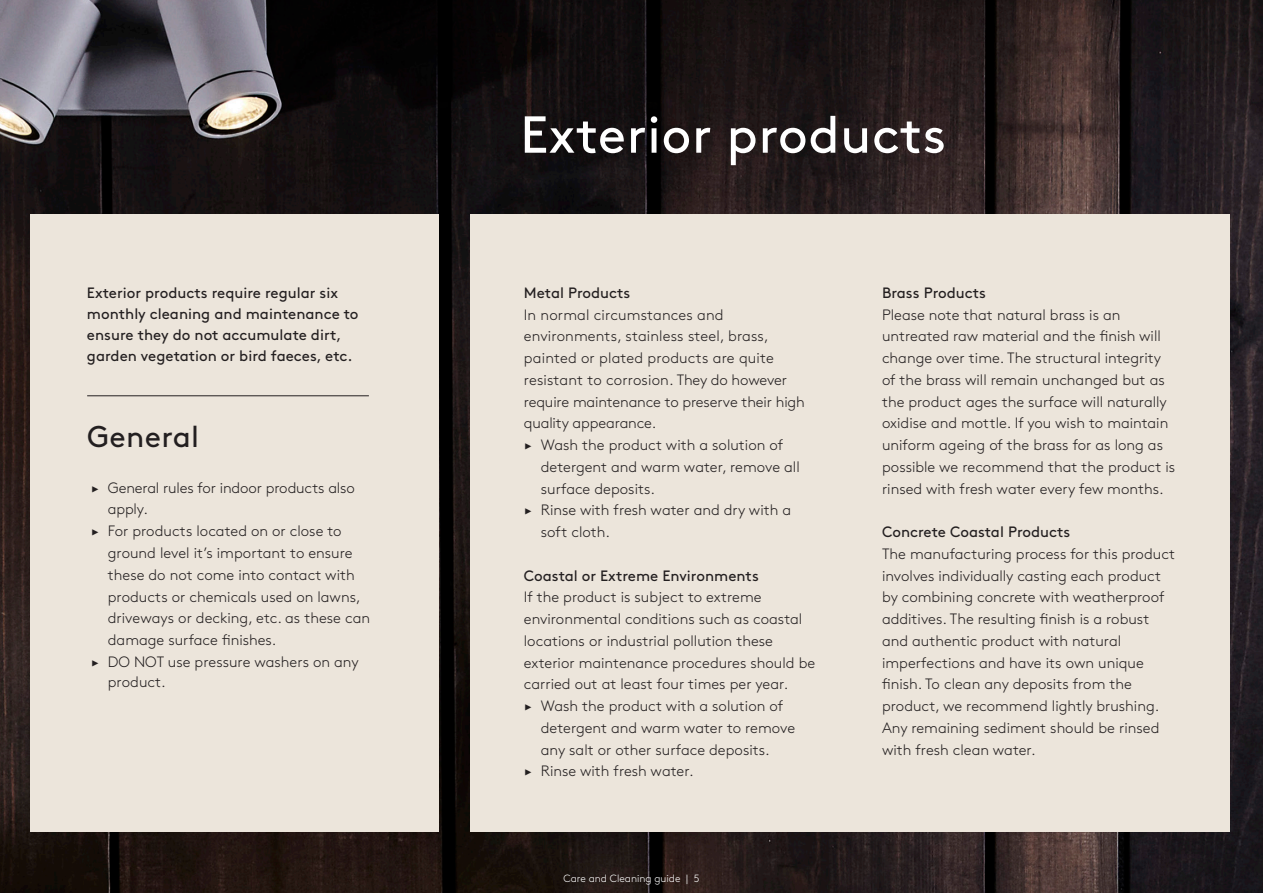
<style>
.page{position:relative;width:1263px;height:893px;background:#fff}
.page>*{position:absolute;margin:0;border:0;box-sizing:border-box;transform-origin:0 0}
.t1{font:51.9px "Brown Std";letter-spacing:.01em;color:#fff}
.t2{font:30px "Brown Std";letter-spacing:.01em;color:#231f20}
.t3{font:300 15px/21.8px "Brown Std";color:#231f20}
.t4{font:300 15px/21.8px "Brown Pro";color:#231f20}
.t5{font:15px/21px "Brown Pro";color:#231f20}
.t6{font:15px "Brown Std";color:#231f20}
.t7{font:300 10.5px "Brown Std";color:#fff}
.s1{font-family:"Modern Pictograms";font-weight:400}
</style>
<div class="page">
<img style="left:0;top:0;width:1263px;height:893px">
<div style="left:30px;top:214px;width:409px;height:617px;background:#ece5db"></div>
<hr style="left:87px;top:396px;width:282px;height:1px;background:#231f20">
<div style="left:470px;top:214px;width:760px;height:617px;background:#ece5db"></div>
<p class="t5" style="left:87px;top:281px;width:273px">Exterior products require regular six monthly cleaning and maintenance to ensure they do not accumulate dirt, garden vegetation or bird faeces, etc.</p>
<p class="t2" style="left:87px;top:419px;width:113px">General</p>
<p class="t4" style="left:108px;top:476px;width:248px;text-indent:-17px"><span class="s1">&gt;</span> General rules for indoor products also apply.</p>
<p class="t4" style="left:108px;top:519px;width:264px;text-indent:-17px"><span class="s1">&gt;</span> For products located on or close to ground level it’s important to ensure these do not come into contact with products or chemicals used on lawns, driveways or decking, etc. as these can damage surface finishes.</p>
<p class="t4" style="left:108px;top:650px;width:252px;line-height:20.4px;text-indent:-17px"><span class="s1">&gt;</span> DO NOT use pressure washers on any product.</p>
<p class="t1" style="left:520px;top:104px;width:428px">Exterior products</p>
<p class="t5" style="left:524px;top:281px;width:108px">Metal Products</p>
<p class="t4" style="left:524px;top:303px;width:282px">In normal circumstances and environments, stainless steel, brass, painted or plated products are quite resistant to corrosion. They do however require maintenance to preserve their high quality appearance.</p>
<p class="t4" style="left:541px;top:433px;width:260px;text-indent:-17px"><span class="s1">&gt;</span> Wash the product with a solution of detergent and warm water, remove all surface deposits.</p>
<p class="t4" style="left:541px;top:498px;width:252px;text-indent:-17px"><span class="s1">&gt;</span> Rinse with fresh water and dry with a soft cloth.</p>
<p class="t6" style="left:524px;top:567px;width:236px">Coastal or Extreme Environments</p>
<p class="t3" style="left:524px;top:587px;width:293px">If the product is subject to extreme environmental conditions such as coastal locations or industrial pollution these exterior maintenance procedures should be carried out at least four times per year.</p>
<p class="t3" style="left:541px;top:695px;width:256px;text-indent:-17px"><span class="s1">&gt;</span> Wash the product with a solution of detergent and warm water to remove any salt or other surface deposits.</p>
<p class="t3" style="left:524px;top:761px;width:171px"><span class="s1">&gt;</span> Rinse with fresh water.</p>
<p class="t7" style="left:564px;top:873px;width:137px">Care and Cleaning guide | 5</p>
<p class="t6" style="left:882px;top:284px;width:105px">Brass Products</p>
<p class="t3" style="left:882px;top:304px;width:295px">Please note that natural brass is an untreated raw material and the finish will change over time. The structural integrity of the brass will remain unchanged but as the product ages the surface will naturally oxidise and mottle. If you wish to maintain uniform ageing of the brass for as long as possible we recommend that the product is rinsed with fresh water every few months.</p>
<p class="t6" style="left:882px;top:523px;width:190px">Concrete Coastal Products</p>
<p class="t3" style="left:882px;top:543px;width:295px">The manufacturing process for this product involves individually casting each product by combining concrete with weatherproof additives. The resulting finish is a robust and authentic product with natural imperfections and have its own unique finish. To clean any deposits from the product, we recommend lightly brushing.<br>Any remaining sediment should be rinsed with fresh clean water.</p>
</div>
